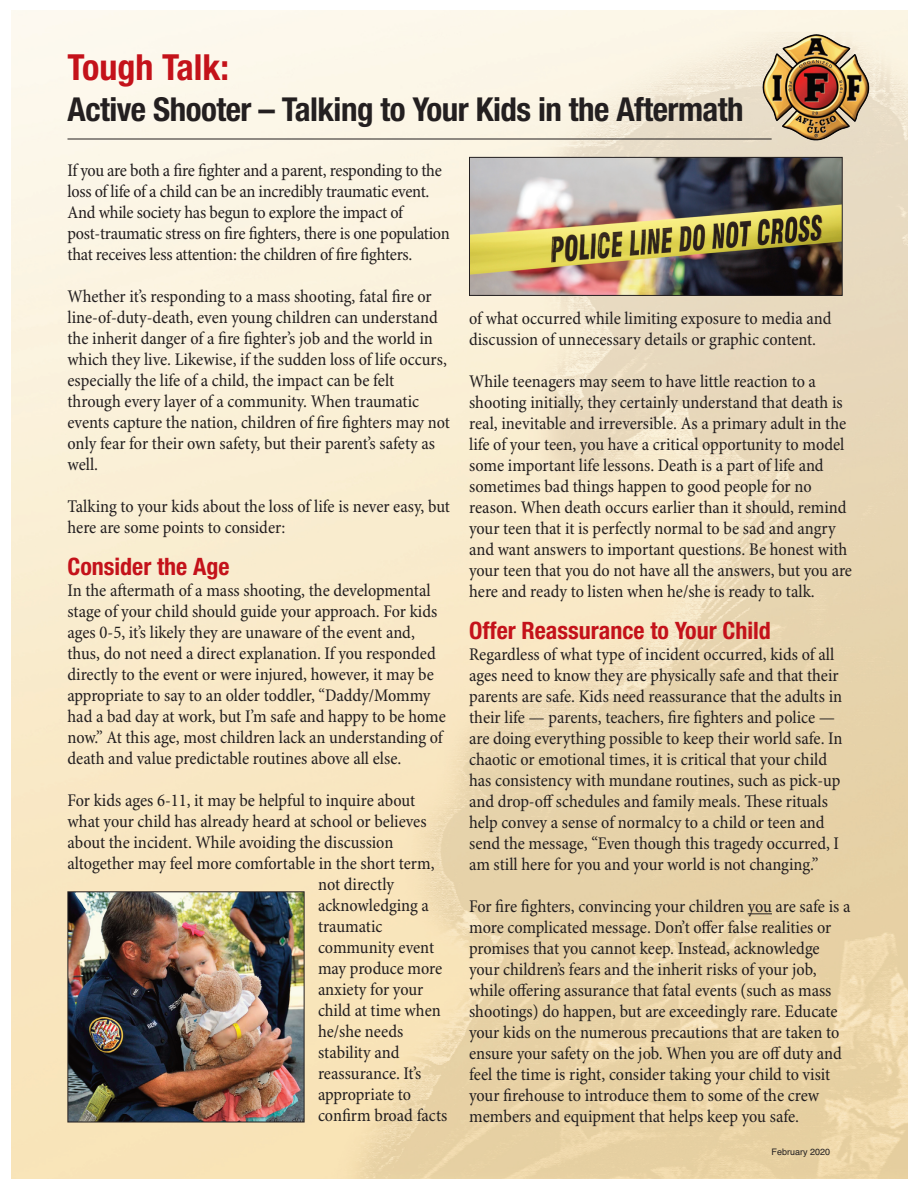
<style>
.page{position:relative;width:918px;height:1188px;background:#fff}
.page>*{position:absolute;margin:0;border:0;box-sizing:border-box;transform-origin:0 0}
.t1{font:700 condensed 36px "Helvetica Neue LT Std";color:#c4121a}
.t2{font:700 condensed 33px "Helvetica Neue LT Std";letter-spacing:-.015em;color:#231f20}
.t3{font:700 condensed 24px "Helvetica Neue LT Std";color:#c4121a}
.t4{font:condensed 18px/21px "Minion Pro";color:#231f20}
.t5{font:9px "Helvetica";color:#231f20}
</style>
<div class="page">
<img style="left:11px;top:11px;width:896px;height:1168px">
<svg style="left:748px;top:913px;width:24px;height:1px"></svg>
<hr style="left:68px;top:139px;width:704px;height:1px;background:#231f20">
<img style="left:762px;top:29px;width:112px;height:117px">
<img style="left:471px;top:159px;width:370px;height:135px">
<div style="left:469px;top:157px;width:374px;height:139px;border:1px solid #231f20"></div>
<img style="left:70px;top:893px;width:232px;height:227px">
<div style="left:68px;top:891px;width:236px;height:231px;border:1px solid #231f20"></div>
<h1 class="t1" style="left:68px;top:54px;width:163px">Tough Talk:</h1>
<h2 class="t2" style="left:68px;top:97px;width:678px">Active Shooter – Talking to Your Kids in the Aftermath</h2>
<p class="t4" style="left:68px;top:161px;width:384px">If you are both a fire fighter and a parent, responding to the loss of life of a child can be an incredibly traumatic event.<br>And while society has begun to explore the impact of post-traumatic stress on fire fighters, there is one population that receives less attention: the children of fire fighters.</p>
<p class="t4" style="left:68px;top:287px;width:384px">Whether it’s responding to a mass shooting, fatal fire or line-of-duty-death, even young children can understand the inherit danger of a fire fighter’s job and the world in which they live. Likewise, if the sudden loss of life occurs, especially the life of a child, the impact can be felt through every layer of a community. When traumatic events capture the nation, children of fire fighters may not only fear for their own safety, but their parent’s safety as well.</p>
<p class="t4" style="left:68px;top:497px;width:384px">Talking to your kids about the loss of life is never easy, but here are some points to consider:</p>
<h3 class="t3" style="left:68px;top:558px;width:164px">Consider the Age</h3>
<p class="t4" style="left:68px;top:581px;width:380px">In the aftermath of a mass shooting, the developmental stage of your child should guide your approach. For kids ages 0-5, it’s likely they are unaware of the event and, thus, do not need a direct explanation. If you responded directly to the event or were injured, however, it may be appropriate to say to an older toddler, “Daddy/Mommy had a bad day at work, but I’m safe and happy to be home now.” At this age, most children lack an understanding of death and value predictable routines above all else.</p>
<p class="t4" style="left:68px;top:791px;width:349px">For kids ages 6-11, it may be helpful to inquire about</p>
<p class="t4" style="left:68px;top:812px;width:361px">what your child has already heard at school or believes</p>
<p class="t4" style="left:68px;top:833px;width:327px">about the incident. While avoiding the discussion</p>
<p class="t4" style="left:68px;top:854px;width:369px">altogether may feel more comfortable in the short term,</p>
<p class="t4" style="left:318px;top:875px;width:78px">not directly</p>
<p class="t4" style="left:318px;top:896px;width:112px">acknowledging a</p>
<p class="t4" style="left:318px;top:917px;width:66px">traumatic</p>
<p class="t4" style="left:318px;top:938px;width:118px">community event</p>
<p class="t4" style="left:318px;top:959px;width:126px">may produce more</p>
<p class="t4" style="left:318px;top:980px;width:107px">anxiety for your</p>
<p class="t4" style="left:318px;top:1001px;width:124px">child at time when</p>
<p class="t4" style="left:318px;top:1022px;width:87px">he/she needs</p>
<p class="t4" style="left:318px;top:1043px;width:83px">stability and</p>
<p class="t4" style="left:318px;top:1064px;width:105px">reassurance. It’s</p>
<p class="t4" style="left:318px;top:1085px;width:95px">appropriate to</p>
<p class="t4" style="left:318px;top:1106px;width:131px">confirm broad facts</p>
<p class="t4" style="left:469px;top:309px;width:364px">of what occurred while limiting exposure to media and discussion of unnecessary details or graphic content.</p>
<p class="t4" style="left:469px;top:372px;width:384px">While teenagers may seem to have little reaction to a shooting initially, they certainly understand that death is real, inevitable and irreversible. As a primary adult in the life of your teen, you have a critical opportunity to model some important life lessons. Death is a part of life and sometimes bad things happen to good people for no reason. When death occurs earlier than it should, remind your teen that it is perfectly normal to be sad and angry and want answers to important questions. Be honest with your teen that you do not have all the answers, but you are here and ready to listen when he/she is ready to talk.</p>
<h3 class="t3" style="left:469px;top:622px;width:303px">Offer Reassurance to Your Child</h3>
<p class="t4" style="left:469px;top:645px;width:375px">Regardless of what type of incident occurred, kids of all ages need to know they are physically safe and that their parents are safe. Kids need reassurance that the adults in their life — parents, teachers, fire fighters and police — are doing everything possible to keep their world safe. In chaotic or emotional times, it is critical that your child has consistency with mundane routines, such as pick-up and drop-off schedules and family meals. These rituals help convey a sense of normalcy to a child or teen and send the message, “Even though this tragedy occurred, I am still here for you and your world is not changing.”</p>
<p class="t4" style="left:469px;top:897px;width:383px">For fire fighters, convincing your children you are safe is a more complicated message. Don’t offer false realities or promises that you cannot keep. Instead, acknowledge your children’s fears and the inherit risks of your job, while offering assurance that fatal events (such as mass shootings) do happen, but are exceedingly rare. Educate your kids on the numerous precautions that are taken to ensure your safety on the job. When you are off duty and feel the time is right, consider taking your child to visit your firehouse to introduce them to some of the crew members and equipment that helps keep you safe.</p>
<p class="t5" style="left:772px;top:1148px;width:60px">February 2020</p>
</div>
